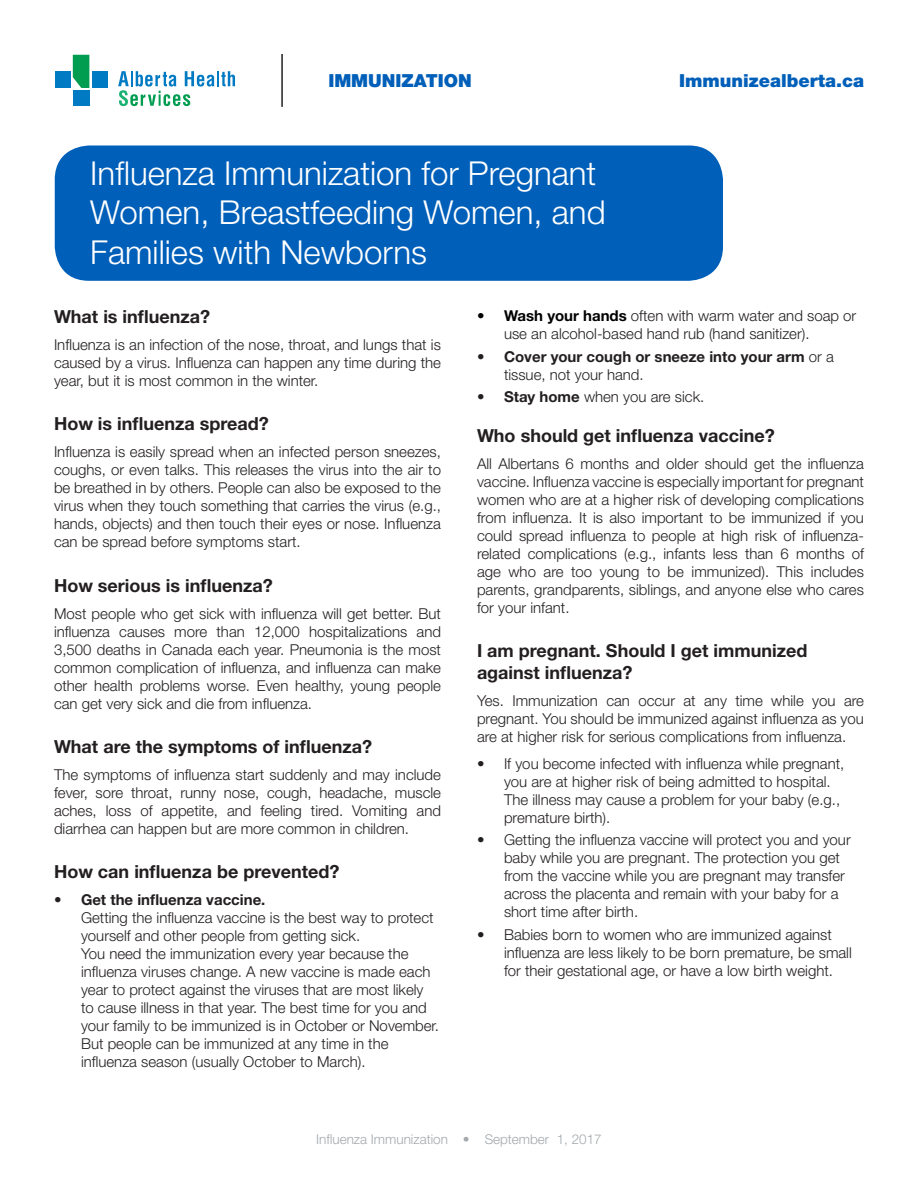
<style>
.page{position:relative;width:918px;height:1188px;background:#fff}
.page>*{position:absolute;margin:0;border:0;box-sizing:border-box;transform-origin:0 0}
.t1{font:300 33px/39.6px "Helvetica Neue LT Std";color:#fff}
.question_header{font:700 18px/21.6px "Helvetica Neue LT Std";color:#231f20}
.t2{font:900 18px "Helvetica Neue LT Std";color:#005fb9}
.regular_text{font:300 15px/18px "Helvetica Neue LT Std";color:#231f20;text-align:justify}
.t3{font:700 15px/18px "Helvetica Neue LT Std";color:#231f20}
.t4{font:300 13.5px "Helvetica Neue LT Std";color:#a3a9ad}
.s1{font-weight:700}
.s2{font-weight:700;color:#000}
.s3{font-weight:300}
</style>
<div class="page">
<svg style="left:118px;top:71px;width:117px;height:35px"></svg>
<div style="left:55px;top:71px;width:15px;height:17px;background:#007ac2"></div>
<div style="left:92px;top:71px;width:15px;height:17px;background:#007ac2"></div>
<div style="left:73px;top:90px;width:16px;height:16px;background:#007ac2"></div>
<svg style="left:73px;top:55px;width:16px;height:33px"></svg>
<hr style="left:281px;top:54px;width:2px;height:53px;background:#231f20">
<div style="left:55px;top:146px;width:668px;height:135px;background:#005fb9;border-radius:34px"></div>
<p class="t2" style="left:328px;top:70px;width:145px">IMMUNIZATION</p>
<p class="t2" style="left:679px;top:70px;width:186px">Immunizealberta.ca</p>
<p class="t1" style="left:90px;top:152px;width:517px">Influenza Immunization for Pregnant<br>Women, Breastfeeding Women, and<br>Families with Newborns</p>
<p class="question_header" style="left:54px;top:306px;width:158px">What is influenza?</p>
<p class="regular_text" style="left:54px;top:336px;width:389px">Influenza is an infection of the nose, throat, and lungs that is caused by a virus. Influenza can happen any time during the year, but it is most common in the winter.</p>
<p class="question_header" style="left:54px;top:413px;width:216px">How is influenza spread?</p>
<p class="regular_text" style="left:54px;top:443px;width:389px">Influenza is easily spread when an infected person sneezes, coughs, or even talks. This releases the virus into the air to be breathed in by others. People can also be exposed to the virus when they touch something that carries the virus (e.g., hands, objects) and then touch their eyes or nose. Influenza can be spread before symptoms start.</p>
<p class="question_header" style="left:54px;top:574px;width:220px">How serious is influenza?</p>
<p class="regular_text" style="left:54px;top:604px;width:389px">Most people who get sick with influenza will get better. But influenza causes more than 12,000 hospitalizations and 3,500 deaths in Canada each year. Pneumonia is the most common complication of influenza, and influenza can make other health problems worse. Even healthy, young people can get very sick and die from influenza.</p>
<p class="question_header" style="left:54px;top:735px;width:320px">What are the symptoms of influenza?</p>
<p class="regular_text" style="left:54px;top:765px;width:389px">The symptoms of influenza start suddenly and may include fever, sore throat, runny nose, cough, headache, muscle aches, loss of appetite, and feeling tired. Vomiting and diarrhea can happen but are more common in children.</p>
<p class="question_header" style="left:54px;top:860px;width:287px">How can influenza be prevented?</p>
<p class="regular_text" style="left:81px;top:890px;width:360px;text-align:left;text-indent:-27px"><span class="s1">• Get the influenza vaccine.<br></span>Getting the influenza vaccine is the best way to protect yourself and other people from getting sick.<br>You need the immunization every year because the influenza viruses change. A new vaccine is made each year to protect against the viruses that are most likely to cause illness in that year. The best time for you and your family to be immunized is in October or November.<br>But people can be immunized at any time in the influenza season (usually October to March).</p>
<p class="regular_text" style="left:504px;top:307px;width:354px;text-indent:-27px"><span class="s2">• Wash your hands</span> often with warm water and soap or use an alcohol-based hand rub (hand sanitizer).</p>
<p class="t3" style="left:504px;top:347px;width:331px;text-indent:-27px">• Cover your cough or sneeze into your arm <span class="s3">or a tissue, not your hand.</span></p>
<p class="regular_text" style="left:477px;top:388px;width:229px"><span class="s1">• Stay home</span> when you are sick.</p>
<p class="question_header" style="left:477px;top:424px;width:299px">Who should get influenza vaccine?</p>
<p class="regular_text" style="left:477px;top:454px;width:389px">All Albertans 6 months and older should get the influenza vaccine. Influenza vaccine is especially important for pregnant women who are at a higher risk of developing complications from influenza. It is also important to be immunized if you could spread influenza to people at high risk of influenza&shy;related complications (e.g., infants less than 6 months of age who are too young to be immunized). This includes parents, grandparents, siblings, and anyone else who cares for your infant.</p>
<p class="question_header" style="left:477px;top:639px;width:332px">I am pregnant. Should I get immunized against influenza?</p>
<p class="regular_text" style="left:477px;top:691px;width:389px">Yes. Immunization can occur at any time while you are pregnant. You should be immunized against influenza as you are at higher risk for serious complications from influenza.</p>
<p class="regular_text" style="left:504px;top:754px;width:342px;text-align:left;text-indent:-27px">• If you become infected with influenza while pregnant, you are at higher risk of being admitted to hospital.<br>The illness may cause a problem for your baby (e.g., premature birth).</p>
<p class="regular_text" style="left:504px;top:830px;width:348px;text-align:left;text-indent:-27px">• Getting the influenza vaccine will protect you and your baby while you are pregnant. The protection you get from the vaccine while you are pregnant may transfer across the placenta and remain with your baby for a short time after birth.</p>
<p class="regular_text" style="left:504px;top:925px;width:349px;text-align:left;text-indent:-27px">• Babies born to women who are immunized against influenza are less likely to be born premature, be small for their gestational age, or have a low birth weight.</p>
<p class="t4" style="left:316px;top:1131px;width:287px">Influenza Immunization • September 1, 2017</p>
</div>
